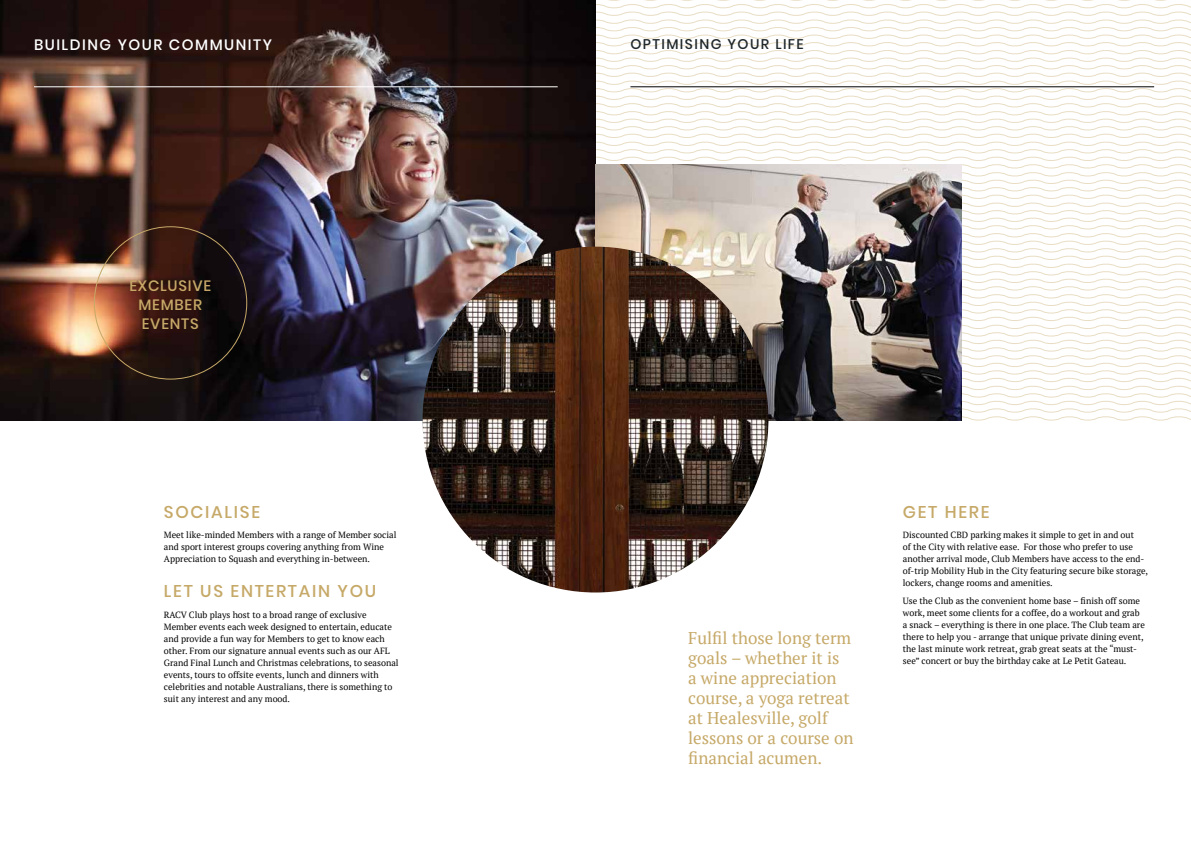
<style>
.page{position:relative;width:1191px;height:842px;background:#fff}
.page>*{position:absolute;margin:0;border:0;box-sizing:border-box;transform-origin:0 0}
.t1{font:17px/20px "PT Serif";color:#c6a968}
.t2{font:500 17px "Poppins";letter-spacing:.1em;color:#c6a968}
.t3{font:500 15px/19px "Poppins";letter-spacing:.05em;color:#c6a968;text-align:center}
.t4{font:500 15px "Poppins";letter-spacing:.1em;color:#fff}
.t5{font:500 14px "Poppins";letter-spacing:.1em;color:#20282b}
.t6{font:9px/12px "PT Serif";color:#000}
</style>
<div class="page">
<svg style="left:595px;top:0;width:596px;height:422px"></svg>
<img style="left:0;top:0;width:595px;height:421px">
<hr style="left:34px;top:87px;width:523px;height:1px;background:#fff">
<hr style="left:630px;top:87px;width:524px;height:1px;background:#000">
<img style="left:595px;top:164px;width:366px;height:257px">
<img style="left:422px;top:247px;width:346px;height:345px;border-radius:173px">
<h2 class="t4" style="left:34px;top:36px;width:239px">BUILDING YOUR COMMUNITY</h2>
<h3 class="t5" style="left:630px;top:36px;width:175px">OPTIMISING YOUR LIFE</h3>
<h2 class="t3" style="left:129px;top:277px;width:83px">EXCLUSIVE<br>MEMBER<br>EVENTS</h2>
<h1 class="t2" style="left:164px;top:502px;width:98px">SOCIALISE</h1>
<p class="t6" style="left:164px;top:529px;width:234px">Meet like-minded Members with a range of Member social and sport interest groups covering anything from Wine<br>Appreciation to Squash and everything in-between.</p>
<h1 class="t2" style="left:164px;top:582px;width:214px">LET US ENTERTAIN YOU</h1>
<p class="t6" style="left:164px;top:609px;width:236px">RACV Club plays host to a broad range of exclusive Member events each week designed to entertain, educate and provide a fun way for Members to get to know each other. From our signature annual events such as our AFL Grand Final Lunch and Christmas celebrations, to seasonal events, tours to offsite events, lunch and dinners with celebrities and notable Australians, there is something to suit any interest and any mood.</p>
<h1 class="t1" style="left:688px;top:628px;width:167px">Fulfil those long term goals – whether it is<br>a wine appreciation course, a yoga retreat at Healesville, golf lessons or a course on financial acumen.</h1>
<h1 class="t2" style="left:903px;top:502px;width:88px">GET HERE</h1>
<p class="t6" style="left:903px;top:529px;width:247px">Discounted CBD parking makes it simple to get in and out<br>of the City with relative ease. For those who prefer to use another arrival mode, Club Members have access to the end&shy;of-trip Mobility Hub in the City featuring secure bike storage, lockers, change rooms and amenities.</p>
<p class="t6" style="left:903px;top:595px;width:243px">Use the Club as the convenient home base – finish off some work, meet some clients for a coffee, do a workout and grab a snack – everything is there in one place. The Club team are there to help you - arrange that unique private dining event, the last minute work retreat, grab great seats at the “must&shy;see” concert or buy the birthday cake at Le Petit Gateau.</p>
</div>
